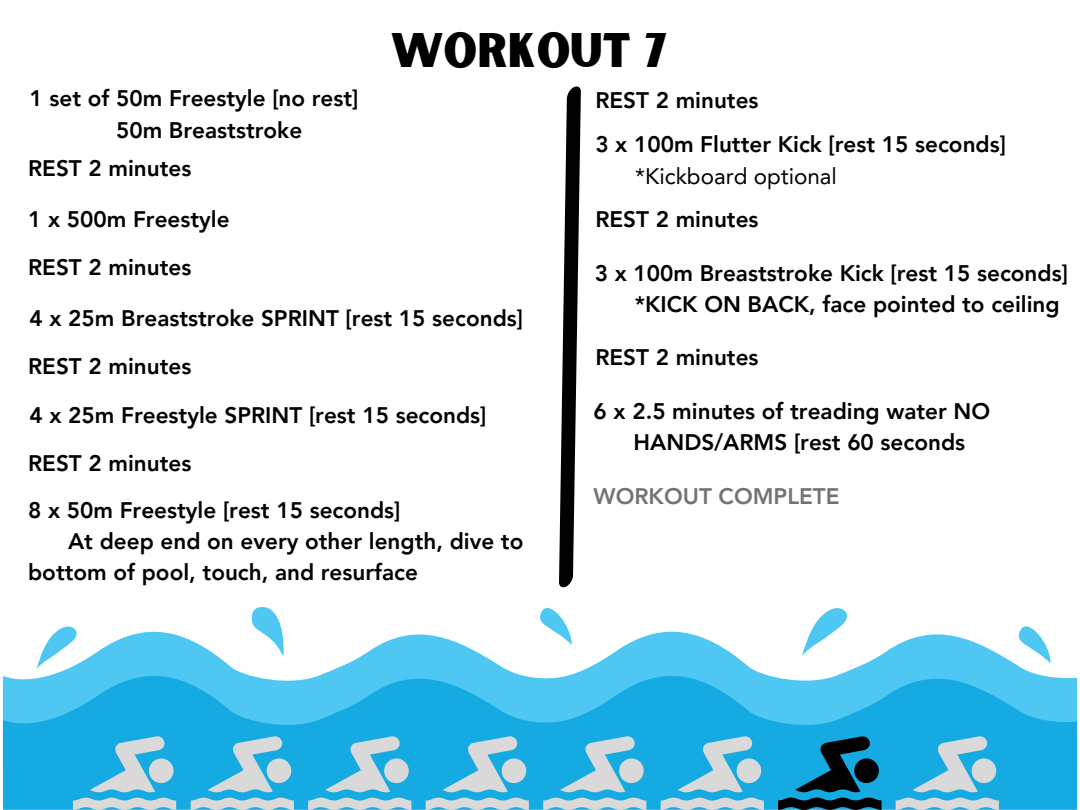
<style>
.page{position:relative;width:1080px;height:810px;background:#fff}
.page>*{position:absolute;margin:0;border:0;box-sizing:border-box;transform-origin:0 0}
.t1{font:46.31px "Sunborn Sans One";color:#000}
.t2{font:800 22.5px/31.4px "Avenir LT Pro";color:#000}
.t3{font:22.5px "Avenir LT Pro";color:#000}
.t4{font:800 22.5px "Avenir LT Pro";color:#737373}
</style>
<div class="page">
<svg style="left:3px;top:668px;width:1074px;height:142px;background:#2db5e7"></svg>
<svg style="left:37px;top:607px;width:1014px;height:62px"></svg>
<svg style="left:73px;top:798px;width:103px;height:12px"></svg>
<div style="left:149px;top:758px;width:25px;height:25px;background:#d9d9d9;border-radius:50%"></div>
<svg style="left:90px;top:736px;width:75px;height:56px;background:#77c1dd"></svg>
<svg style="left:191px;top:798px;width:103px;height:12px"></svg>
<div style="left:267px;top:758px;width:24px;height:25px;background:#d9d9d9;border-radius:50%"></div>
<svg style="left:207px;top:736px;width:75px;height:56px;background:#76c1dd"></svg>
<svg style="left:308px;top:798px;width:103px;height:12px"></svg>
<div style="left:384px;top:758px;width:25px;height:25px;background:#d9d9d9;border-radius:50%"></div>
<svg style="left:325px;top:736px;width:75px;height:56px;background:#77c1dd"></svg>
<svg style="left:426px;top:798px;width:103px;height:12px"></svg>
<div style="left:502px;top:758px;width:24px;height:25px;background:#d9d9d9;border-radius:50%"></div>
<svg style="left:442px;top:736px;width:75px;height:56px;background:#76c1dd"></svg>
<svg style="left:543px;top:798px;width:103px;height:12px"></svg>
<div style="left:619px;top:758px;width:25px;height:25px;background:#d9d9d9;border-radius:50%"></div>
<svg style="left:560px;top:736px;width:75px;height:56px;background:#77c1dd"></svg>
<svg style="left:661px;top:798px;width:103px;height:12px"></svg>
<div style="left:737px;top:758px;width:24px;height:25px;background:#d9d9d9;border-radius:50%"></div>
<svg style="left:677px;top:736px;width:75px;height:56px;background:#76c1dd"></svg>
<svg style="left:778px;top:798px;width:104px;height:12px"></svg>
<div style="left:854px;top:758px;width:25px;height:25px;background:#000;border-radius:50%"></div>
<svg style="left:795px;top:736px;width:75px;height:56px;background:#0a5470"></svg>
<svg style="left:896px;top:798px;width:103px;height:12px"></svg>
<div style="left:972px;top:758px;width:24px;height:25px;background:#d9d9d9;border-radius:50%"></div>
<svg style="left:912px;top:736px;width:75px;height:56px;background:#76c1dd"></svg>
<svg style="left:559px;top:86px;width:22px;height:502px"></svg>
<h1 class="t1" style="left:391px;top:21px;width:278px">WORKOUT 7</h1>
<h3 class="t2" style="left:116px;top:85px;width:244px;text-indent:-87px">1 set of 50m Freestyle [no rest]<br>50m Breaststroke</h3>
<h3 class="t2" style="left:28px;top:155px;width:165px">REST 2 minutes</h3>
<h3 class="t2" style="left:28px;top:205px;width:203px">1 x 500m Freestyle</h3>
<h3 class="t2" style="left:28px;top:254px;width:165px">REST 2 minutes</h3>
<h3 class="t2" style="left:30px;top:304px;width:495px">4 x 25m Breaststroke SPRINT [rest 15 seconds]</h3>
<h3 class="t2" style="left:28px;top:353px;width:165px">REST 2 minutes</h3>
<h3 class="t2" style="left:30px;top:402px;width:458px">4 x 25m Freestyle SPRINT [rest 15 seconds]</h3>
<h3 class="t2" style="left:28px;top:450px;width:165px">REST 2 minutes</h3>
<h3 class="t2" style="left:28px;top:496px;width:374px">8 x 50m Freestyle [rest 15 seconds]</h3>
<h3 class="t2" style="left:68px;top:528px;width:457px">At deep end on every other length, dive to</h3>
<h3 class="t2" style="left:28px;top:559px;width:391px">bottom of pool, touch, and resurface</h3>
<h3 class="t2" style="left:595px;top:87px;width:165px">REST 2 minutes</h3>
<p class="t2" style="left:595px;top:131px;width:412px">3 x 100m Flutter Kick [rest 15 seconds]</p>
<h3 class="t3" style="left:635px;top:167px;width:203px">*Kickboard optional</h3>
<h3 class="t2" style="left:595px;top:206px;width:165px">REST 2 minutes</h3>
<h3 class="t2" style="left:635px;top:259px;width:435px;text-indent:-40px">3 x 100m Breaststroke Kick [rest 15 seconds] *KICK ON BACK, face pointed to ceiling</h3>
<h2 class="t2" style="left:595px;top:344px;width:165px">REST 2 minutes</h2>
<p class="t2" style="left:634px;top:397px;width:358px;text-indent:-40px">6 x 2.5 minutes of treading water NO<br>HANDS/ARMS [rest 60 seconds</p>
<p class="t4" style="left:594px;top:487px;width:247px">WORKOUT COMPLETE</p>
</div>
